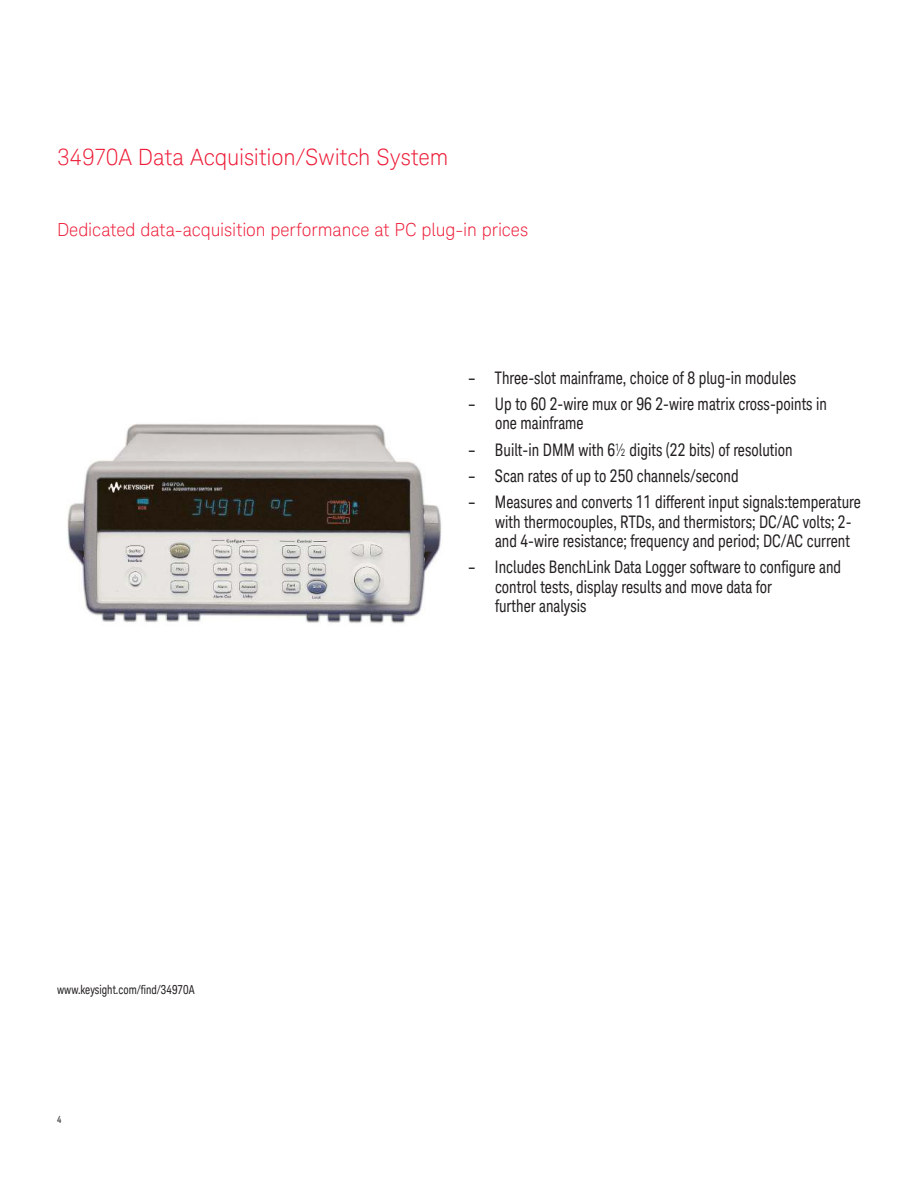
<style>
.page{position:relative;width:918px;height:1188px;background:#fff}
.page>*{position:absolute;margin:0;border:0;box-sizing:border-box;transform-origin:0 0}
.t1{font:300 22.5px "Keysight Sans";letter-spacing:-.005em;color:#ed1a36}
.t2{font:300 18px "Keysight Sans";letter-spacing:-.005em;color:#ed1a36}
.t3{font:17.4px/19.5px "Keysight Sans Condensed";color:#221f1f;scale:.91 1}
.t4{font:12.3px "Keysight Sans Condensed";color:#221f1f;scale:.91 1}
.t5{font:9.9px "Keysight Sans Condensed";color:#221f1f;scale:.91 1}
.s1{font-size:12.45px}
.s2{font-family:"Keysight Sans";font-weight:300;font-stretch:condensed}
</style>
<div class="page">
<img style="left:67px;top:424px;width:375px;height:200px">
<p class="t1" style="left:57px;top:148px;width:393px">34970A Data Acquisition/Switch System</p>
<p class="t2" style="left:57px;top:222px;width:473px">Dedicated data-acquisition performance at PC plug-in prices</p>
<p class="t4" style="left:57px;top:985px;width:153px">www.<span class="s1">keysight</span>.com/find/34970A</p>
<p class="t5" style="left:57px;top:1115px;width:6px">4</p>
<p class="t3" style="left:468px;top:368px;width:362px">– Three-slot mainframe, choice of 8 plug-in modules</p>
<p class="t3" style="left:495px;top:394px;width:366px;text-indent:-27px">– Up to 60 2-wire mux or 96 2-wire matrix cross-points in one mainframe</p>
<p class="t3" style="left:468px;top:440px;width:358px">– Built-in DMM with 6<span class="s2">½</span> digits (22 bits) of resolution</p>
<p class="t3" style="left:468px;top:466px;width:299px">– Scan rates of up to 250 channels/second</p>
<p class="t3" style="left:495px;top:492px;width:404px;text-indent:-27px">– Measures and converts 11 different input signals:temperature with thermocouples, RTDs, and thermistors; DC/AC volts; 2- and 4-wire resistance; frequency and period; DC/AC current</p>
<p class="t3" style="left:495px;top:557px;width:382px;text-indent:-27px">– Includes BenchLink Data Logger software to configure and control tests, display results and move data for<br>further analysis</p>
</div>
